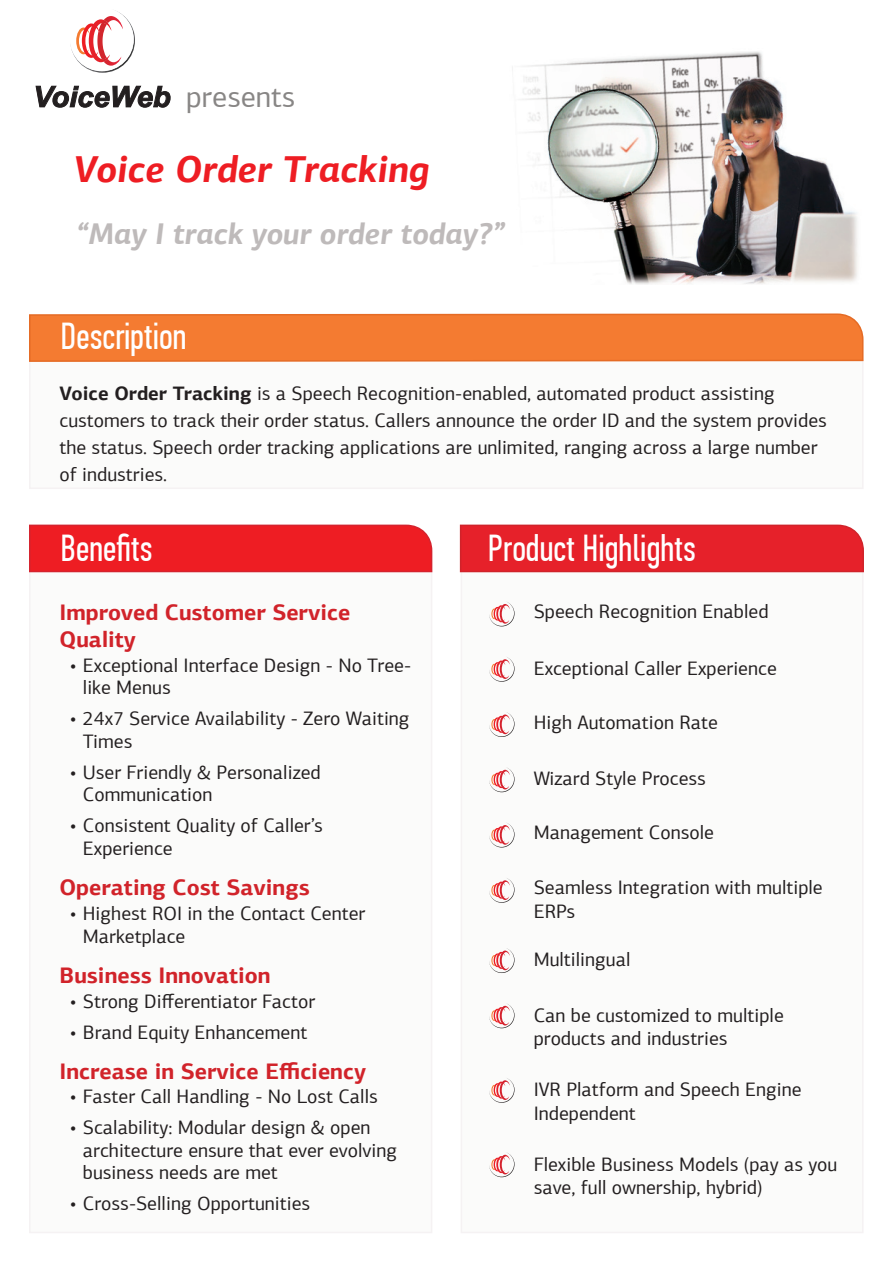
<style>
.page{position:relative;width:893px;height:1263px;background:#fff}
.page>*{position:absolute;margin:0;border:0;box-sizing:border-box;transform-origin:0 0}
.t1{font:37.5px "PF Din Text Comp Pro";color:#fff}
.t2{font:italic 700 37.5px "PF Agora Sans Pro";color:#ee1d23}
.t3{font:italic 700 30px "PF Agora Sans Pro";color:#bebaba}
.t4{font:30px "PF Agora Sans Pro";color:#888685}
.t5{font:700 22.5px/27px "PF Agora Sans Pro";color:#d1232a}
.t6{font:19.5px/22.5px "PF Agora Sans Pro";color:#231f20}
.s1{font-weight:700}
</style>
<div class="page">
<div style="left:29px;top:570px;width:403px;height:663px;background:#fbfbfa"></div>
<div style="left:29px;top:360px;width:834px;height:129px;background:#fbfbfa"></div>
<div style="left:461px;top:570px;width:402px;height:663px;background:#fbfbfa"></div>
<svg style="left:29px;top:524px;width:404px;height:49px;background:#ec242b"></svg>
<svg style="left:459px;top:524px;width:405px;height:49px;background:#e52931"></svg>
<svg style="left:29px;top:313px;width:835px;height:50px;background:#f3803a"></svg>
<img style="left:512px;top:51px;width:346px;height:234px">
<img style="left:70px;top:10px;width:65px;height:63px">
<div style="left:70px;top:8px;width:64px;height:63px;background:#fff;border-radius:50%"></div>
<img style="left:104px;top:16px;width:19px;height:13px">
<svg style="left:76px;top:19px;width:38px;height:45px"></svg>
<img style="left:102px;top:20px;width:6px;height:42px">
<svg style="left:489px;top:602px;width:25px;height:24px"></svg>
<svg style="left:489px;top:657px;width:25px;height:25px"></svg>
<svg style="left:489px;top:712px;width:25px;height:25px"></svg>
<svg style="left:489px;top:767px;width:25px;height:25px"></svg>
<svg style="left:489px;top:823px;width:25px;height:24px"></svg>
<svg style="left:489px;top:878px;width:25px;height:25px"></svg>
<svg style="left:489px;top:948px;width:25px;height:25px"></svg>
<svg style="left:489px;top:1152px;width:25px;height:25px"></svg>
<svg style="left:489px;top:1004px;width:25px;height:24px"></svg>
<svg style="left:489px;top:1078px;width:25px;height:25px"></svg>
<svg style="left:36px;top:86px;width:134px;height:22px"></svg>
<h2 class="t4" style="left:186px;top:79px;width:111px">presents</h2>
<h1 class="t2" style="left:74px;top:145px;width:358px">Voice Order Tracking</h1>
<h2 class="t3" style="left:76px;top:214px;width:430px">“May I track your order today?”</h2>
<h1 class="t1" style="left:61px;top:315px;width:127px">Description</h1>
<p class="t6" style="left:60px;top:380px;width:769px;line-height:27px"><span class="s1">Voice Order Tracking</span> is a Speech Recognition-enabled, automated product assisting customers to track their order status. Callers announce the order ID and the system provides the status. Speech order tracking applications are unlimited, ranging across a large number of industries.</p>
<h1 class="t1" style="left:61px;top:526px;width:94px">Benefits</h1>
<h1 class="t1" style="left:488px;top:526px;width:209px">Product Highlights</h1>
<p class="t5" style="left:60px;top:599px;width:292px">Improved Customer Service<br>Quality</p>
<p class="t6" style="left:83px;top:654px;width:330px;text-indent:-13px">• Exceptional Interface Design - No Tree&shy;like Menus</p>
<p class="t6" style="left:83px;top:707px;width:328px;text-indent:-13px">• 24x7 Service Availability - Zero Waiting<br>Times</p>
<p class="t6" style="left:83px;top:761px;width:239px;text-indent:-13px">• User Friendly &amp; Personalized<br>Communication</p>
<p class="t6" style="left:83px;top:814px;width:242px;text-indent:-13px">• Consistent Quality of Caller’s<br>Experience</p>
<p class="t5" style="left:60px;top:873px;width:252px">Operating Cost Savings</p>
<p class="t6" style="left:83px;top:902px;width:284px;text-indent:-13px">• Highest ROI in the Contact Center<br>Marketplace</p>
<p class="t5" style="left:60px;top:961px;width:213px">Business Innovation</p>
<p class="t6" style="left:70px;top:990px;width:247px">• Strong Differentiator Factor</p>
<p class="t6" style="left:70px;top:1021px;width:239px">• Brand Equity Enhancement</p>
<p class="t5" style="left:60px;top:1057px;width:308px">Increase in Service Efficiency</p>
<p class="t6" style="left:70px;top:1085px;width:309px">• Faster Call Handling - No Lost Calls</p>
<p class="t6" style="left:83px;top:1116px;width:316px;text-indent:-13px">• Scalability: Modular design &amp; open architecture ensure that ever evolving business needs are met</p>
<p class="t6" style="left:70px;top:1192px;width:242px">• Cross-Selling Opportunities</p>
<p class="t6" style="left:534px;top:600px;width:236px">Speech Recognition Enabled</p>
<p class="t6" style="left:534px;top:657px;width:245px">Exceptional Caller Experience</p>
<p class="t6" style="left:534px;top:711px;width:186px">High Automation Rate</p>
<p class="t6" style="left:534px;top:767px;width:174px">Wizard Style Process</p>
<p class="t6" style="left:534px;top:821px;width:182px">Management Console</p>
<p class="t6" style="left:534px;top:876px;width:291px;line-height:23.4px">Seamless Integration with multiple<br>ERPs</p>
<p class="t6" style="left:534px;top:948px;width:98px">Multilingual</p>
<p class="t6" style="left:534px;top:1003px;width:252px;line-height:23.4px">Can be customized to multiple products and industries</p>
<p class="t6" style="left:534px;top:1078px;width:270px;line-height:23.4px">IVR Platform and Speech Engine<br>Independent</p>
<p class="t6" style="left:534px;top:1152px;width:305px;line-height:23.4px">Flexible Business Models (pay as you save, full ownership, hybrid)</p>
</div>
